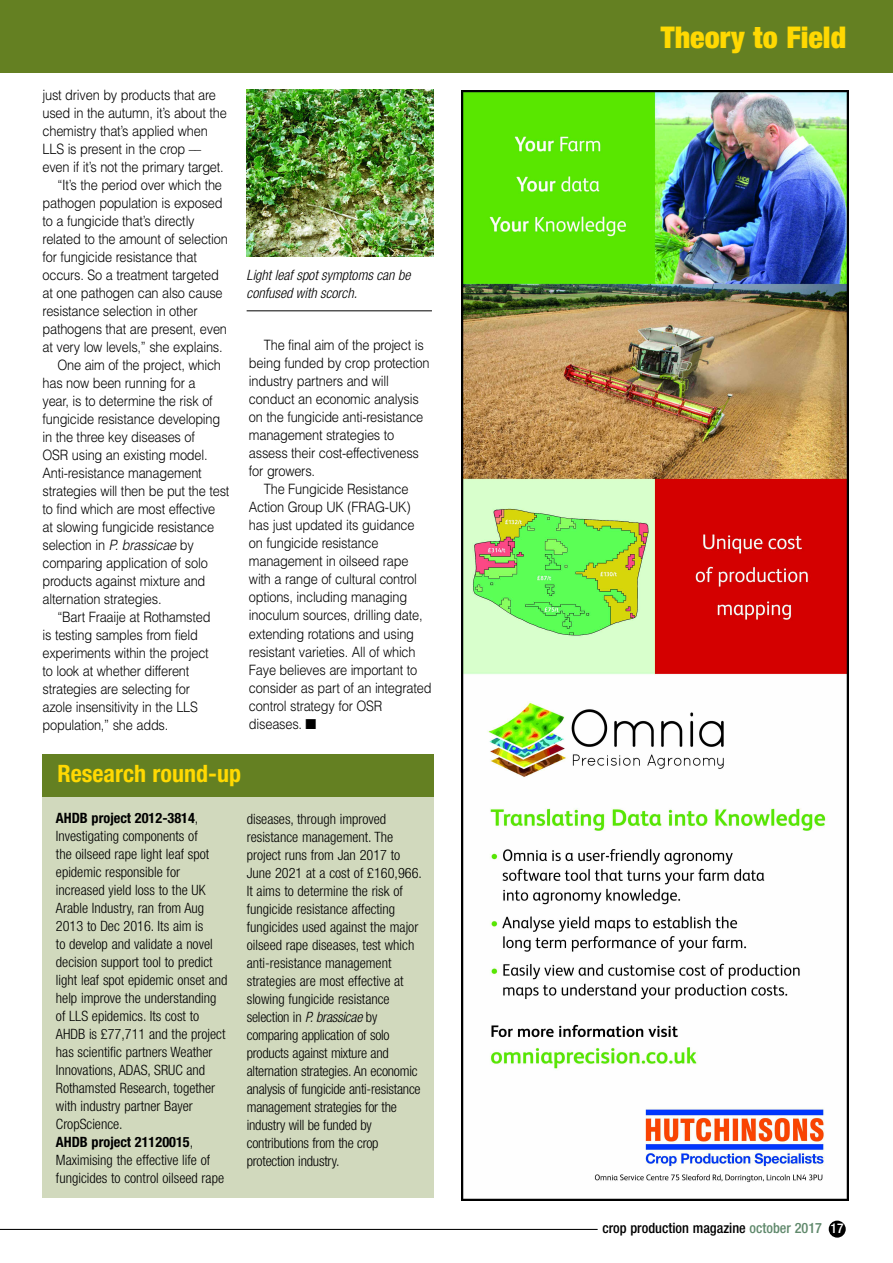
<style>
.page{position:relative;width:893px;height:1263px;background:#fff}
.page>*{position:absolute;margin:0;border:0;box-sizing:border-box;transform-origin:0 0}
.t1{font:900 condensed 30px "Helvetica Neue";color:#ffd902}
.t2{font:700 condensed 24px "Helvetica Neue";color:#ffd902}
.t3{font:300 14.25px/18px "Helvetica";letter-spacing:-.015em;color:#000;scale:.9 1}
.t4{font:300 condensed 14.25px/18px "Helvetica Neue";color:#000}
.t5{font:italic 300 condensed 14.25px/18px "Helvetica Neue";color:#000}
.t6{font:500 condensed 14.25px "Helvetica Neue";color:#000}
.s1{font-style:italic}
.s2{font-weight:700}
.s3{color:#60896c}
.s4{font-size:13.5px;color:#fff}
</style>
<div class="page">
<img style="left:462px;top:90px;width:387px;height:1110px">
<div style="left:43px;top:796px;width:391px;height:402px;background:#d1d9bd"></div>
<div style="left:43px;top:754px;width:391px;height:43px;background:#648022"></div>
<img style="left:247px;top:89px;width:187px;height:168px">
<hr style="left:247px;top:310px;width:185px;height:1px;background:#000">
<div style="left:0;top:0;width:893px;height:72px;background:#648022"></div>
<div style="left:829px;top:1220px;width:17px;height:17px;background:#000;border-radius:50%"></div>
<hr style="left:0;top:1229px;width:598px;height:1px;background:#000">
<p class="t3" style="left:43px;top:86px;width:194px">just driven by products that are</p>
<p class="t3" style="left:43px;top:104px;width:206px">used in the autumn, it’s about the</p>
<p class="t3" style="left:43px;top:122px;width:185px">chemistry that’s applied when</p>
<p class="t3" style="left:43px;top:140px;width:178px">LLS is present in the crop ––</p>
<p class="t3" style="left:43px;top:158px;width:203px">even if it’s not the primary target.</p>
<p class="t3" style="left:57px;top:176px;width:184px">“It’s the period over which the</p>
<p class="t3" style="left:43px;top:194px;width:202px">pathogen population is exposed</p>
<p class="t3" style="left:43px;top:212px;width:171px">to a fungicide that’s directly</p>
<p class="t3" style="left:43px;top:230px;width:208px">related to the amount of selection</p>
<p class="t3" style="left:43px;top:248px;width:173px">for fungicide resistance that</p>
<p class="t3" style="left:43px;top:266px;width:198px">occurs. So a treatment targeted</p>
<p class="t3" style="left:43px;top:284px;width:202px">at one pathogen can also cause</p>
<p class="t3" style="left:43px;top:302px;width:174px">resistance selection in other</p>
<p class="t3" style="left:43px;top:320px;width:207px">pathogens that are present, even</p>
<p class="t3" style="left:43px;top:338px;width:202px">at very low levels,” she explains.</p>
<p class="t3" style="left:57px;top:356px;width:183px">One aim of the project, which</p>
<p class="t3" style="left:43px;top:374px;width:172px">has now been running for a</p>
<p class="t3" style="left:43px;top:392px;width:191px">year, is to determine the risk of</p>
<p class="t3" style="left:43px;top:410px;width:199px">fungicide resistance developing</p>
<p class="t3" style="left:43px;top:428px;width:171px">in the three key diseases of</p>
<p class="t3" style="left:43px;top:446px;width:185px">OSR using an existing model.</p>
<p class="t3" style="left:43px;top:464px;width:179px">Anti-resistance management</p>
<p class="t3" style="left:43px;top:482px;width:209px">strategies will then be put the test</p>
<p class="t3" style="left:43px;top:500px;width:193px">to find which are most effective</p>
<p class="t3" style="left:43px;top:518px;width:192px">at slowing fungicide resistance</p>
<p class="t3" style="left:43px;top:536px;width:170px">selection in <span class="s1">P. brassicae</span> by</p>
<p class="t3" style="left:43px;top:554px;width:185px">comparing application of solo</p>
<p class="t3" style="left:43px;top:572px;width:183px">products against mixture and</p>
<p class="t3" style="left:43px;top:590px;width:134px">alternation strategies.</p>
<p class="t3" style="left:57px;top:608px;width:172px">“Bart Fraaije at Rothamsted</p>
<p class="t3" style="left:43px;top:626px;width:174px">is testing samples from field</p>
<p class="t3" style="left:43px;top:644px;width:186px">experiments within the project</p>
<p class="t3" style="left:43px;top:662px;width:165px">to look at whether different</p>
<p class="t3" style="left:43px;top:680px;width:165px">strategies are selecting for</p>
<p class="t3" style="left:43px;top:698px;width:174px">azole insensitivity in the LLS</p>
<p class="t3" style="left:43px;top:716px;width:141px">population,” she adds.</p>
<p class="t5" style="left:247px;top:267px;width:165px">Light leaf spot symptoms can be confused with scorch.</p>
<p class="t3" style="left:249px;top:337px;width:202px;text-indent:15px">The final aim of the project is being funded by crop protection industry partners and will conduct an economic analysis on the fungicide anti-resistance management strategies to assess their cost-effectiveness for growers.</p>
<p class="t3" style="left:249px;top:481px;width:204px;text-indent:15px">The Fungicide Resistance<br>Action Group UK (FRAG-UK) has just updated its guidance on fungicide resistance management in oilseed rape with a range of cultural control options, including managing inoculum sources, drilling date, extending rotations and using resistant varieties. All of which<br>Faye believes are important to consider as part of an integrated control strategy for OSR diseases. ■</p>
<h2 class="t2" style="left:57px;top:765px;width:185px">Research round-up</h2>
<p class="t4" style="left:56px;top:810px;width:173px"><span class="s2">AHDB project 2012-3814</span>,<br>Investigating components of<br>the oilseed rape light leaf spot epidemic responsible for increased yield loss to the UK<br>Arable Industry, ran from Aug<br>2013 to Dec 2016. Its aim is<br>to develop and validate a novel decision support tool to predict light leaf spot epidemic onset and help improve the understanding of LLS epidemics. Its cost to<br>AHDB is £77,711 and the project has scientific partners Weather<br>Innovations, ADAS, SRUC and<br>Rothamsted Research, together with industry partner Bayer<br>CropScience.<br><span class="s2">AHDB project 21120015</span>,<br>Maximising the effective life of fungicides to control oilseed rape</p>
<p class="t4" style="left:247px;top:811px;width:177px">diseases, through improved resistance management. The project runs from Jan 2017 to<br>June 2021 at a cost of £160,966.<br>It aims to determine the risk of fungicide resistance affecting fungicides used against the major oilseed rape diseases, test which anti-resistance management strategies are most effective at slowing fungicide resistance selection in <span class="s1">P. brassicae</span> by comparing application of solo products against mixture and alternation strategies. An economic analysis of fungicide anti-resistance management strategies for the industry will be funded by contributions from the crop protection industry.</p>
<h1 class="t1" style="left:661px;top:27px;width:187px">Theory to Field</h1>
<p class="t6" style="left:602px;top:1223px;width:243px">crop production magazine <span class="s3">october 2017</span> <span class="s4">17</span></p>
</div>
